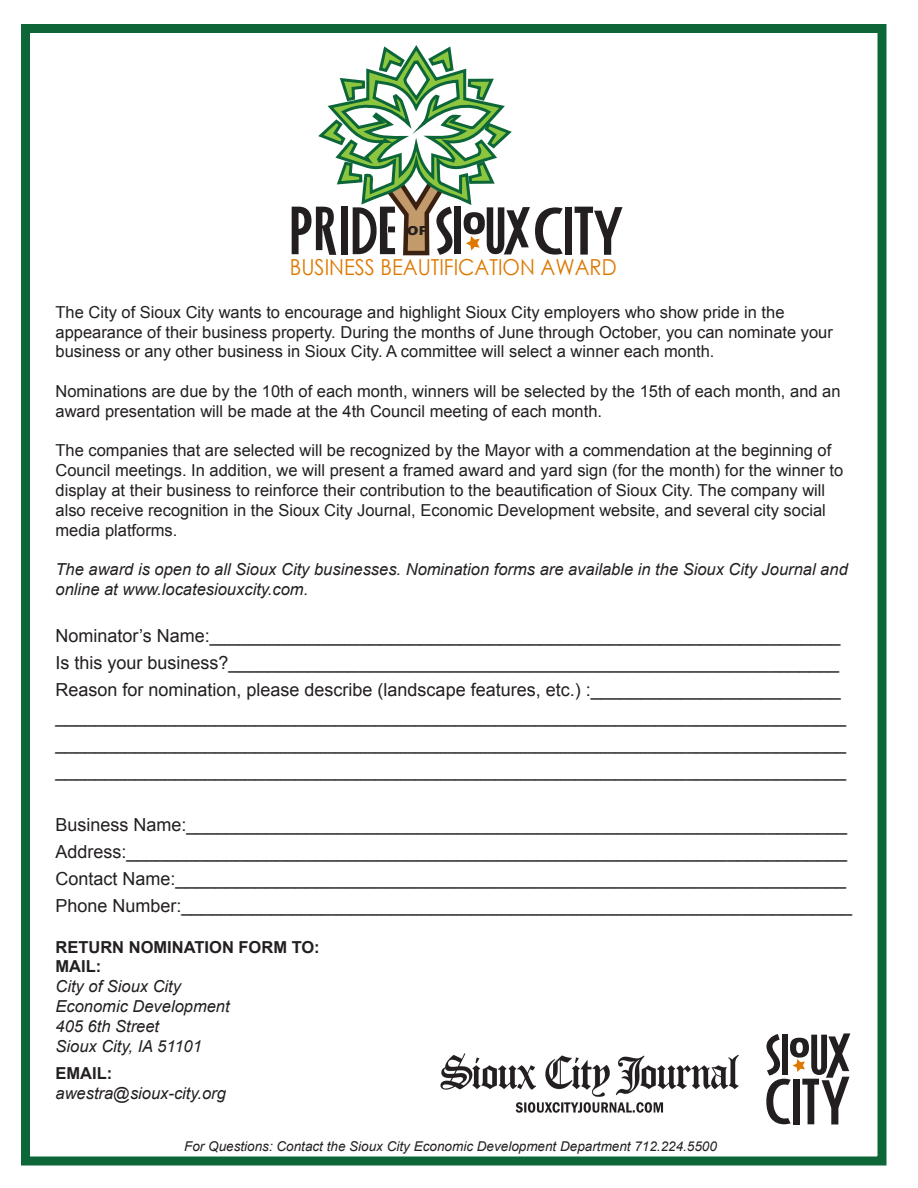
<style>
.page{position:relative;width:918px;height:1188px;background:#fff}
.page>*{position:absolute;margin:0;border:0;box-sizing:border-box;transform-origin:0 0}
.t1{font:22.05px "Century Gothic";color:#de7800;scale:.91 1}
.t2{font:18px/27px "Arial";color:#231f20}
.t3{font:16.5px/19.8px "Arial";color:#231f20}
.t4{font:italic 16.5px/19.8px "Arial";color:#231f20}
.t5{font:700 16.5px/19.8px "Arial";color:#231f20}
.t6{font:italic 13.5px "Arial";color:#231f20}
.t7{font:900 12.6px "Lithos Pro";color:#231f20}
</style>
<div class="page">
<div style="left:21px;top:24px;width:865px;height:1142px;border:9px solid #0c6638"></div>
<svg style="left:766px;top:1033px;width:84px;height:91px"></svg>
<div style="left:565px;top:207px;width:7px;height:48px;background:#231f20"></div>
<svg style="left:575px;top:207px;width:47px;height:48px"></svg>
<svg style="left:292px;top:45px;width:271px;height:211px"></svg>
<img style="left:440px;top:1053px;width:299px;height:60px">
<p class="t7" style="left:407px;top:223px;width:20px">OF</p>
<p class="t1" style="left:290px;top:252px;width:361px">BUSINESS BEAUTIFICATION AWARD</p>
<p class="t3" style="left:56px;top:302px;width:779px">The City of Sioux City wants to encourage and highlight Sioux City employers who show pride in the appearance of their business property. During the months of June through October, you can nominate your business or any other business in Sioux City. A committee will select a winner each month.</p>
<p class="t3" style="left:56px;top:381px;width:787px">Nominations are due by the 10th of each month, winners will be selected by the 15th of each month, and an award presentation will be made at the 4th Council meeting of each month.</p>
<p class="t3" style="left:56px;top:441px;width:789px">The companies that are selected will be recognized by the Mayor with a commendation at the beginning of Council meetings. In addition, we will present a framed award and yard sign (for the month) for the winner to display at their business to reinforce their contribution to the beautification of Sioux City. The company will also receive recognition in the Sioux City Journal, Economic Development website, and several city social media platforms.</p>
<p class="t4" style="left:56px;top:560px;width:794px">The award is open to all Sioux City businesses. Nomination forms are available in the Sioux City Journal and online at www.locatesiouxcity.com.</p>
<p class="t2" style="left:56px;top:622px;width:792px">Nominator’s Name:_______________________________________________________________ Is this your business?_____________________________________________________________ Reason for nomination, please describe (landscape features, etc.) :_________________________ _______________________________________________________________________________ _______________________________________________________________________________ _______________________________________________________________________________</p>
<p class="t2" style="left:56px;top:811px;width:798px">Business Name:__________________________________________________________________ Address:________________________________________________________________________ Contact Name:___________________________________________________________________ Phone Number:___________________________________________________________________</p>
<p class="t5" style="left:56px;top:937px;width:266px">RETURN NOMINATION FORM TO:<br>MAIL:</p>
<p class="t4" style="left:56px;top:977px;width:176px">City of Sioux City<br>Economic Development<br>405 6th Street<br>Sioux City, IA 51101</p>
<p class="t5" style="left:56px;top:1064px;width:58px">EMAIL:</p>
<p class="t4" style="left:56px;top:1083px;width:172px">awestra@sioux-city.org</p>
<p class="t6" style="left:184px;top:1138px;width:534px">For Questions: Contact the Sioux City Economic Development Department 712.224.5500</p>
</div>
